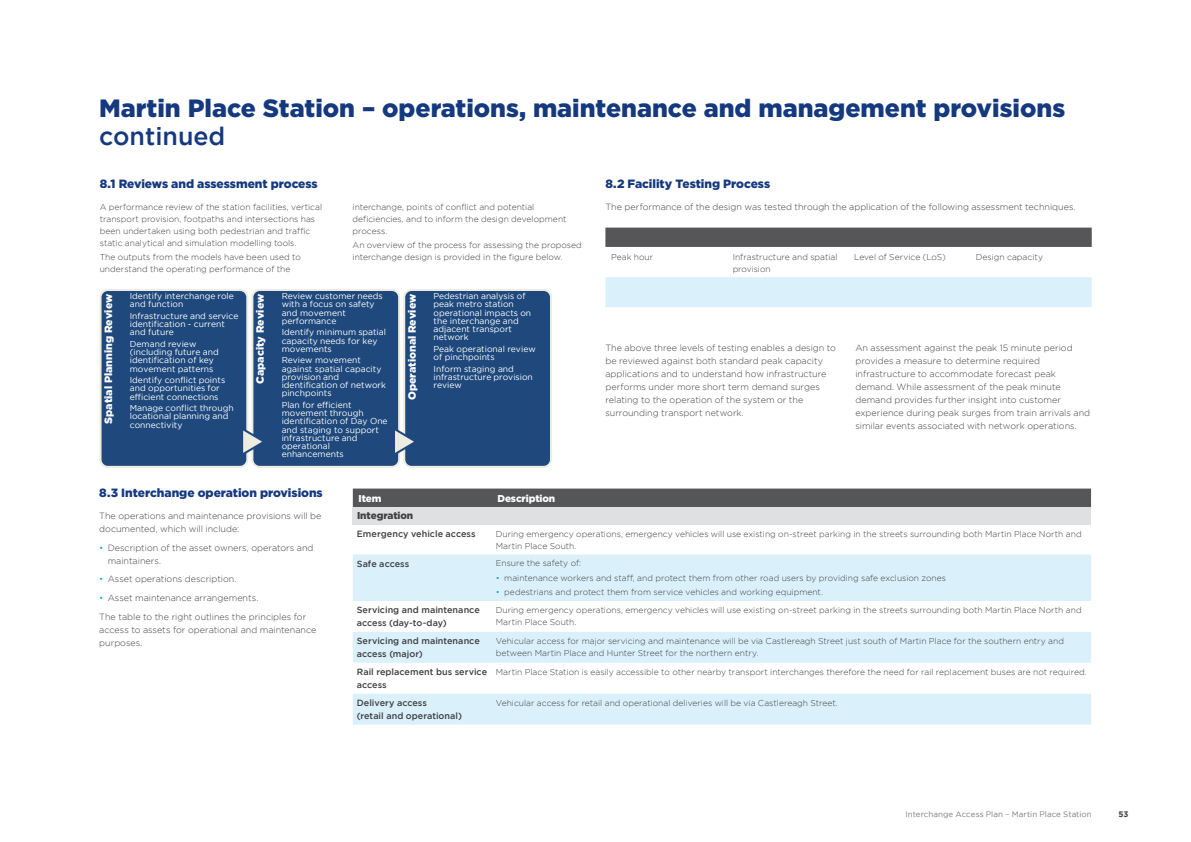
<style>
.page{position:relative;width:1191px;height:842px;background:#fff}
.page>*{position:absolute;margin:0;border:0;box-sizing:border-box;transform-origin:0 0}
.t1{font:900 25px/28px "Gotham";color:#15397f}
.H2___Sub_Headings{font:900 12px "Gotham";letter-spacing:-.005em;color:#15397f}
.t2{font:900 10.6px "Gotham";letter-spacing:-.005em;color:#fff}
.Table_heading_WHITE{font:900 10px "Gotham";letter-spacing:-.01em;color:#fff}
.Tabel_heading_CHARCO{font:900 10px "Gotham";letter-spacing:-.01em;color:#414042}
.BODY_COPY{font:300 9px/13px "Gotham";color:#414042}
.BODY_COPY-2{font:500 9px/13px "Gotham";letter-spacing:.005em;color:#414042}
.t3{font:8.6px/8.2px "Gotham";letter-spacing:.005em;color:#fff}
.Table_body{font:300 8.5px/12px "Gotham";color:#414042}
.t4{font:8px "Gotham";letter-spacing:.005em;color:#797d82}
.t5{font:700 8px "Gotham";color:#414042}
.s1{font-weight:500}
.s2{color:#00a9d8}
</style>
<div class="page">
<div style="left:99px;top:289px;width:149px;height:179px;background:#1f497d;border:2px solid #eeece1;border-radius:7px"></div>
<div style="left:251px;top:289px;width:149px;height:179px;background:#1f497d;border:2px solid #eeece1;border-radius:7px"></div>
<svg style="left:243px;top:426px;width:19px;height:32px"></svg>
<div style="left:403px;top:289px;width:149px;height:179px;background:#1f497d;border:2px solid #eeece1;border-radius:7px"></div>
<svg style="left:395px;top:426px;width:19px;height:32px"></svg>
<div style="left:605px;top:228px;width:486px;height:19px;background:#565659"></div>
<div style="left:605px;top:277px;width:486px;height:30px;background:#daf1fc"></div>
<div style="left:353px;top:489px;width:738px;height:19px;background:#565659"></div>
<div style="left:353px;top:508px;width:738px;height:17px;background:#dfe0e1"></div>
<svg style="left:353px;top:554px;width:738px;height:171px;fill:#daf1fc"></svg>
<h1 class="t1" style="left:99px;top:94px;width:967px">Martin Place Station – operations, maintenance and management provisions <span class="s1">continued</span></h1>
<h2 class="H2___Sub_Headings" style="left:100px;top:177px;width:219px">8.1 Reviews and assessment process</h2>
<p class="Table_body" style="left:100px;top:200px;width:224px">A performance review of the station facilities, vertical transport provision, footpaths and intersections has been undertaken using both pedestrian and traffic static analytical and simulation modelling tools.</p>
<p class="Table_body" style="left:100px;top:251px;width:202px">The outputs from the models have been used to understand the operating performance of the</p>
<h2 class="H2___Sub_Headings" style="left:605px;top:177px;width:166px">8.2 Facility Testing Process</h2>
<p class="BODY_COPY" style="left:605px;top:200px;width:472px">The performance of the design was tested through the application of the following assessment techniques.</p>
<p class="Table_body" style="left:352px;top:200px;width:215px">interchange, points of conflict and potential deficiencies, and to inform the design development process.</p>
<p class="Table_body" style="left:352px;top:239px;width:231px">An overview of the process for assessing the proposed interchange design is provided in the figure below.</p>
<p class="Table_body" style="left:611px;top:250px;width:44px">Peak hour</p>
<p class="Table_body" style="left:732px;top:250px;width:106px">Infrastructure and spatial provision</p>
<p class="Table_body" style="left:854px;top:250px;width:93px">Level of Service (LoS)</p>
<p class="Table_body" style="left:975px;top:250px;width:69px">Design capacity</p>
<p class="t2" style="left:102px;top:424px;width:131px;rotate:-90deg">Spatial Planning Review</p>
<p class="t3" style="left:130px;top:292px;width:106px">Identify interchange role and function</p>
<p class="t3" style="left:130px;top:312px;width:110px">Infrastructure and service identification - current and future</p>
<p class="t3" style="left:130px;top:340px;width:90px">Demand review (including future and identification of key movement patterns</p>
<p class="t3" style="left:130px;top:376px;width:97px">Identify conflict points and opportunities for efficient connections</p>
<p class="t3" style="left:130px;top:404px;width:105px">Manage conflict through locational planning and connectivity</p>
<p class="t2" style="left:254px;top:384px;width:92px;rotate:-90deg">Capacity Review</p>
<p class="t3" style="left:282px;top:292px;width:103px">Review customer needs with a focus on safety and movement performance</p>
<p class="t3" style="left:282px;top:328px;width:106px">Identify minimum spatial capacity needs for key movements</p>
<p class="t3" style="left:282px;top:356px;width:106px">Review movement against spatial capacity provision and identification of network pinchpoints</p>
<p class="t3" style="left:282px;top:401px;width:107px">Plan for efficient movement through identification of Day One and staging to support infrastructure and operational enhancements</p>
<p class="t2" style="left:406px;top:400px;width:108px;rotate:-90deg">Operational Review</p>
<p class="t3" style="left:433px;top:292px;width:99px">Pedestrian analysis of peak metro station operational impacts on the interchange and adjacent transport network</p>
<p class="t3" style="left:433px;top:344px;width:104px">Peak operational review of pinchpoints</p>
<p class="t3" style="left:433px;top:364px;width:101px">Inform staging and infrastructure provision review</p>
<p class="BODY_COPY" style="left:605px;top:341px;width:232px">The above three levels of testing enables a design to be reviewed against both standard peak capacity applications and to understand how infrastructure performs under more short term demand surges relating to the operation of the system or the surrounding transport network.</p>
<p class="BODY_COPY" style="left:855px;top:341px;width:236px">An assessment against the peak 15 minute period provides a measure to determine required infrastructure to accommodate forecast peak demand. While assessment of the peak minute demand provides further insight into customer experience during peak surges from train arrivals and similar events associated with network operations.</p>
<h2 class="H2___Sub_Headings" style="left:99px;top:486px;width:225px">8.3 Interchange operation provisions</h2>
<p class="BODY_COPY" style="left:99px;top:509px;width:224px">The operations and maintenance provisions will be documented, which will include:</p>
<p class="BODY_COPY" style="left:108px;top:541px;width:207px;text-indent:-9px"><span class="s2">•</span> Description of the asset owners, operators and maintainers.</p>
<p class="BODY_COPY" style="left:99px;top:572px;width:139px"><span class="s2">•</span> Asset operations description.</p>
<p class="BODY_COPY" style="left:99px;top:591px;width:161px"><span class="s2">•</span> Asset maintenance arrangements.</p>
<p class="BODY_COPY" style="left:99px;top:610px;width:219px">The table to the right outlines the principles for access to assets for operational and maintenance purposes.</p>
<p class="Table_heading_WHITE" style="left:358px;top:493px;width:25px">Item</p>
<p class="Table_heading_WHITE" style="left:497px;top:493px;width:59px">Description</p>
<p class="Tabel_heading_CHARCO" style="left:357px;top:510px;width:58px">Integration</p>
<p class="BODY_COPY-2" style="left:357px;top:527px;width:120px">Emergency vehicle access</p>
<p class="Table_body" style="left:496px;top:528px;width:587px">During emergency operations, emergency vehicles will use existing on-street parking in the streets surrounding both Martin Place North and<br>Martin Place South.</p>
<p class="BODY_COPY-2" style="left:357px;top:557px;width:54px">Safe access</p>
<p class="Table_body" style="left:496px;top:557px;width:87px">Ensure the safety of:</p>
<p class="Table_body" style="left:496px;top:572px;width:452px"><span class="s2">•</span> maintenance workers and staff, and protect them from other road users by providing safe exclusion zones</p>
<p class="Table_body" style="left:496px;top:586px;width:329px"><span class="s2">•</span> pedestrians and protect them from service vehicles and working equipment.</p>
<p class="BODY_COPY-2" style="left:357px;top:603px;width:124px">Servicing and maintenance access (day-to-day)</p>
<p class="Table_body" style="left:496px;top:604px;width:587px">During emergency operations, emergency vehicles will use existing on-street parking in the streets surrounding both Martin Place North and<br>Martin Place South.</p>
<p class="BODY_COPY-2" style="left:357px;top:634px;width:124px">Servicing and maintenance access (major)</p>
<p class="Table_body" style="left:496px;top:635px;width:570px">Vehicular access for major servicing and maintenance will be via Castlereagh Street just south of Martin Place for the southern entry and between Martin Place and Hunter Street for the northern entry.</p>
<p class="BODY_COPY-2" style="left:357px;top:665px;width:132px">Rail replacement bus service access</p>
<p class="Table_body" style="left:496px;top:665px;width:592px">Martin Place Station is easily accessible to other nearby transport interchanges therefore the need for rail replacement buses are not required.</p>
<p class="BODY_COPY-2" style="left:357px;top:696px;width:107px">Delivery access<br>(retail and operational)</p>
<p class="Table_body" style="left:496px;top:696px;width:343px">Vehicular access for retail and operational deliveries will be via Castlereagh Street.</p>
<p class="t4" style="left:905px;top:809px;width:188px">Interchange Access Plan – Martin Place Station</p>
<p class="t5" style="left:1118px;top:809px;width:12px">53</p>
</div>
